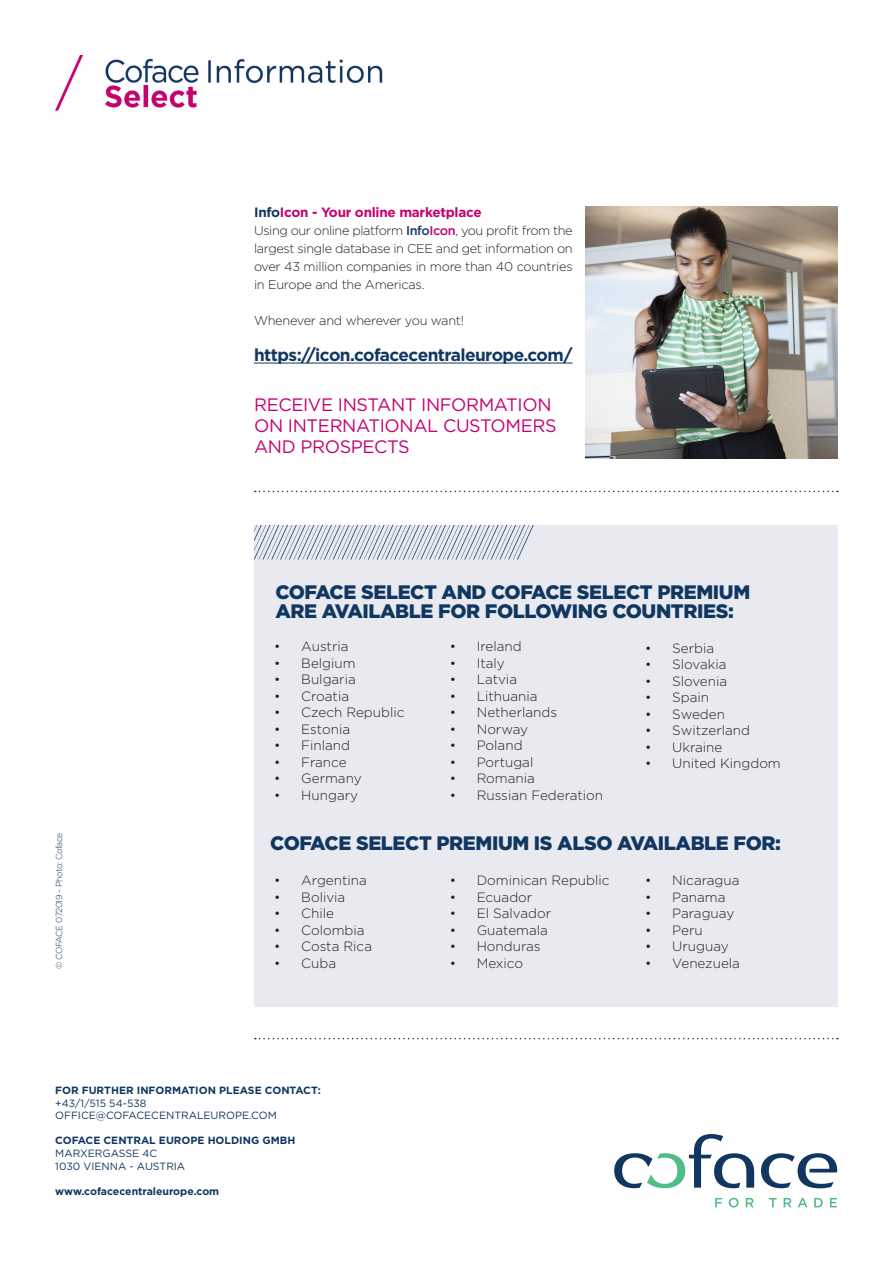
<style>
.page{position:relative;width:893px;height:1263px;background:#fff}
.page>*{position:absolute;margin:0;border:0;box-sizing:border-box;transform-origin:0 0}
.t1{font:900 19.5px/19.5px "Gotham";letter-spacing:-.02em;color:#113761}
.t2{font:18px/21px "Gotham";letter-spacing:-.02em;color:#c60170}
.t3{font:700 17.25px "Gotham";letter-spacing:-.03em;color:#113761}
.t4{font:300 13.5px "Gotham";color:#231f20}
.t5{font:700 13.5px "Gotham";letter-spacing:-.02em;color:#c60170}
.t6{font:300 12.75px/18px "Gotham";letter-spacing:-.02em;color:#231f20;text-align:justify}
.t7{font:700 10.5px "Gotham";color:#113761}
.t8{font:10.5px "Gotham";color:#113761}
.t9{font:300 8.7px "Gotham";letter-spacing:-.06em;color:#113761}
.s1{color:#113761}
.s2{font-weight:500;color:#113761}
.s3{font-weight:500;color:#c60170}
</style>
<div class="page">
<svg style="left:255px;top:1038px;width:583px;height:1px"></svg>
<hr style="left:254px;top:363px;width:319px;height:1px;background:#113761">
<div style="left:254px;top:525px;width:584px;height:481px;background:#e8eaf0"></div>
<svg style="left:254px;top:525px;width:280px;height:34px"></svg>
<svg style="left:255px;top:491px;width:583px;height:1px"></svg>
<img style="left:585px;top:207px;width:253px;height:251px">
<img style="left:56px;top:55px;width:327px;height:56px">
<svg style="left:761px;top:1153px;width:77px;height:35px"></svg>
<svg style="left:614px;top:1134px;width:140px;height:54px"></svg>
<svg style="left:715px;top:1198px;width:7px;height:9px"></svg>
<svg style="left:729px;top:1198px;width:10px;height:9px"></svg>
<svg style="left:746px;top:1198px;width:8px;height:9px"></svg>
<svg style="left:769px;top:1198px;width:8px;height:9px"></svg>
<svg style="left:784px;top:1198px;width:8px;height:9px"></svg>
<svg style="left:798px;top:1198px;width:9px;height:9px"></svg>
<svg style="left:814px;top:1198px;width:9px;height:9px"></svg>
<svg style="left:830px;top:1198px;width:7px;height:9px"></svg>
<p class="t5" style="left:254px;top:204px;width:229px"><span class="s1">Info</span>Icon - Your online marketplace</p>
<p class="t6" style="left:254px;top:221px;width:320px">Using our online platform <span class="s2">Info</span><span class="s3">Icon</span>, you profit from the largest single database in CEE and get information on over 43 million companies in more than 40 countries in Europe and the Americas.</p>
<p class="t6" style="left:254px;top:311px;width:211px">Whenever and wherever you want!</p>
<p class="t3" style="left:254px;top:344px;width:320px">https://icon.cofacecentraleurope.com/</p>
<p class="t2" style="left:254px;top:394px;width:304px">RECEIVE INSTANT INFORMATION<br>ON INTERNATIONAL CUSTOMERS<br>AND PROSPECTS</p>
<p class="t1" style="left:275px;top:582px;width:476px">COFACE SELECT AND COFACE SELECT PREMIUM<br>ARE AVAILABLE FOR FOLLOWING COUNTRIES:</p>
<p class="t9" style="left:54px;top:969px;width:138px;rotate:-90deg">© COFACE 072019 - Photo: Coface</p>
<p class="t4" style="left:274px;top:638px;width:76px">• Austria</p>
<p class="t4" style="left:274px;top:655px;width:83px">• Belgium</p>
<p class="t4" style="left:274px;top:671px;width:83px">• Bulgaria</p>
<p class="t4" style="left:274px;top:688px;width:76px">• Croatia</p>
<p class="t4" style="left:274px;top:704px;width:132px">• Czech Republic</p>
<p class="t4" style="left:274px;top:721px;width:77px">• Estonia</p>
<p class="t4" style="left:274px;top:737px;width:77px">• Finland</p>
<p class="t4" style="left:274px;top:754px;width:74px">• France</p>
<p class="t4" style="left:274px;top:770px;width:89px">• Germany</p>
<p class="t4" style="left:274px;top:787px;width:85px">• Hungary</p>
<p class="t4" style="left:450px;top:638px;width:73px">• Ireland</p>
<p class="t4" style="left:450px;top:655px;width:57px">• Italy</p>
<p class="t4" style="left:450px;top:671px;width:69px">• Latvia</p>
<p class="t4" style="left:450px;top:688px;width:89px">• Lithuania</p>
<p class="t4" style="left:450px;top:704px;width:109px">• Netherlands</p>
<p class="t4" style="left:450px;top:721px;width:80px">• Norway</p>
<p class="t4" style="left:450px;top:737px;width:74px">• Poland</p>
<p class="t4" style="left:450px;top:754px;width:85px">• Portugal</p>
<p class="t4" style="left:450px;top:770px;width:87px">• Romania</p>
<p class="t4" style="left:450px;top:787px;width:155px">• Russian Federation</p>
<p class="t4" style="left:645px;top:640px;width:70px">• Serbia</p>
<p class="t4" style="left:645px;top:656px;width:83px">• Slovakia</p>
<p class="t4" style="left:645px;top:673px;width:83px">• Slovenia</p>
<p class="t4" style="left:645px;top:689px;width:65px">• Spain</p>
<p class="t4" style="left:645px;top:706px;width:81px">• Sweden</p>
<p class="t4" style="left:645px;top:722px;width:106px">• Switzerland</p>
<p class="t4" style="left:645px;top:739px;width:79px">• Ukraine</p>
<p class="t4" style="left:645px;top:755px;width:137px">• United Kingdom</p>
<p class="t1" style="left:270px;top:833px;width:512px">COFACE SELECT PREMIUM IS ALSO AVAILABLE FOR:</p>
<p class="t4" style="left:274px;top:872px;width:94px">• Argentina</p>
<p class="t4" style="left:274px;top:888px;width:73px">• Bolivia</p>
<p class="t4" style="left:274px;top:905px;width:61px">• Chile</p>
<p class="t4" style="left:274px;top:921px;width:92px">• Colombia</p>
<p class="t4" style="left:274px;top:938px;width:99px">• Costa Rica</p>
<p class="t4" style="left:274px;top:954px;width:63px">• Cuba</p>
<p class="t4" style="left:450px;top:872px;width:161px">• Dominican Republic</p>
<p class="t4" style="left:450px;top:888px;width:84px">• Ecuador</p>
<p class="t4" style="left:450px;top:905px;width:103px">• El Salvador</p>
<p class="t4" style="left:450px;top:921px;width:100px">• Guatemala</p>
<p class="t4" style="left:450px;top:938px;width:92px">• Honduras</p>
<p class="t4" style="left:450px;top:954px;width:75px">• Mexico</p>
<p class="t4" style="left:645px;top:872px;width:96px">• Nicaragua</p>
<p class="t4" style="left:645px;top:888px;width:82px">• Panama</p>
<p class="t4" style="left:645px;top:905px;width:91px">• Paraguay</p>
<p class="t4" style="left:645px;top:921px;width:59px">• Peru</p>
<p class="t4" style="left:645px;top:938px;width:85px">• Uruguay</p>
<p class="t4" style="left:645px;top:954px;width:96px">• Venezuela</p>
<p class="t7" style="left:55px;top:1083px;width:267px">FOR FURTHER INFORMATION PLEASE CONTACT:</p>
<p class="t8" style="left:55px;top:1096px;width:93px">+43/1/515 54-538</p>
<p class="t8" style="left:55px;top:1109px;width:223px">OFFICE@COFACECENTRALEUROPE.COM</p>
<p class="t7" style="left:55px;top:1134px;width:242px">COFACE CENTRAL EUROPE HOLDING GMBH</p>
<p class="t8" style="left:55px;top:1146px;width:103px">MARXERGASSE 4C</p>
<p class="t8" style="left:55px;top:1159px;width:131px">1030 VIENNA - AUSTRIA</p>
<p class="t7" style="left:55px;top:1184px;width:165px">www.cofacecentraleurope.com</p>
</div>
